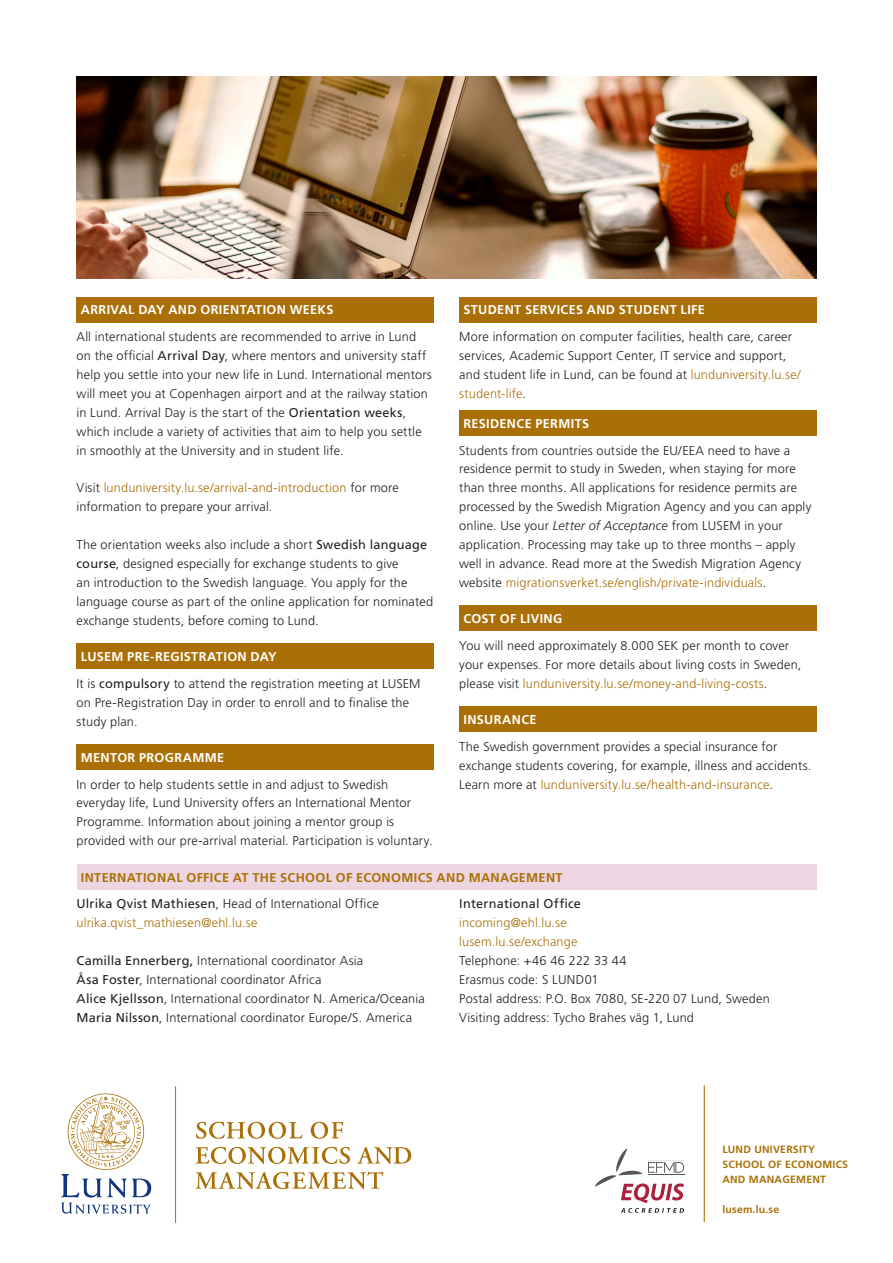
<style>
.page{position:relative;width:893px;height:1263px;background:#fff}
.page>*{position:absolute;margin:0;border:0;box-sizing:border-box;transform-origin:0 0}
.Svart_Brödtext_utan{font:300 12.75px/18.9px "Frutiger LT Std";letter-spacing:.015em;color:#231f20}
.Svart_Brödtext_utan-2{font:300 12.75px/18.9px "Frutiger LT Std";letter-spacing:.01em;color:#aa7007}
.Brons_Underrubrik_1{font:700 12.75px "Frutiger LT Std";letter-spacing:.025em;color:#fff}
.Brons_Underrubrik_1-2{font:700 12.75px "Frutiger LT Std";letter-spacing:.025em;color:#aa7007}
.Svart_Brödtext_utan-3{font:12.75px "Frutiger LT Std";letter-spacing:.015em;color:#231f20}
.t1{font:700 10.5px/15px "Frutiger LT Std";letter-spacing:.02em;color:#aa7007}
.s1{font-weight:400}
.s2{color:#231f20}
.s3{color:#aa7007}
.s4{font-style:italic}
</style>
<div class="page">
<div style="left:77px;top:864px;width:739px;height:25px;background:#edd6e1"></div>
<div style="left:77px;top:297px;width:357px;height:25px;background:#aa7007"></div>
<div style="left:77px;top:744px;width:357px;height:26px;background:#aa7007"></div>
<div style="left:459px;top:297px;width:357px;height:25px;background:#aa7007"></div>
<div style="left:459px;top:707px;width:357px;height:25px;background:#aa7007"></div>
<div style="left:459px;top:410px;width:357px;height:26px;background:#aa7007"></div>
<div style="left:459px;top:606px;width:357px;height:25px;background:#aa7007"></div>
<div style="left:77px;top:644px;width:357px;height:25px;background:#aa7007"></div>
<hr style="left:704px;top:1085px;width:1px;height:137px;background:#aa7007">
<svg style="left:595px;top:1148px;width:89px;height:65px"></svg>
<hr style="left:648px;top:1174px;width:36px;height:1px;background:#54575a">
<svg style="left:61px;top:1093px;width:90px;height:120px"></svg>
<hr style="left:175px;top:1086px;width:1px;height:137px;background:#aa7007">
<svg style="left:196px;top:1122px;width:106px;height:17px"></svg>
<svg style="left:311px;top:1122px;width:32px;height:17px"></svg>
<svg style="left:196px;top:1147px;width:154px;height:17px"></svg>
<svg style="left:357px;top:1147px;width:54px;height:17px"></svg>
<svg style="left:196px;top:1172px;width:187px;height:17px"></svg>
<img style="left:77px;top:77px;width:739px;height:201px">
<p class="Brons_Underrubrik_1" style="left:81px;top:302px;width:254px">ARRIVAL DAY AND ORIENTATION WEEKS</p>
<p class="Svart_Brödtext_utan" style="left:77px;top:327px;width:357px">All international students are recommended to arrive in Lund on the official <span class="s1">Arrival Day</span>, where mentors and university staff help you settle into your new life in Lund. International mentors will meet you at Copenhagen airport and at the railway station in Lund. Arrival Day is the start of the <span class="s1">Orientation weeks</span>, which include a variety of activities that aim to help you settle in smoothly at the University and in student life.</p>
<p class="Svart_Brödtext_utan-2" style="left:77px;top:479px;width:324px"><span class="s2">Visit</span> lunduniversity.lu.se/arrival-and-introduction <span class="s2">for more information to prepare your arrival.</span></p>
<p class="Svart_Brödtext_utan" style="left:77px;top:535px;width:358px">The orientation weeks also include a short <span class="s1">Swedish language course</span>, designed especially for exchange students to give<br>an introduction to the Swedish language. You apply for the language course as part of the online application for nominated exchange students, before coming to Lund.</p>
<p class="Brons_Underrubrik_1" style="left:81px;top:649px;width:197px">LUSEM PRE-REGISTRATION DAY</p>
<p class="Svart_Brödtext_utan" style="left:77px;top:674px;width:346px">It is <span class="s1">compulsory</span> to attend the registration meeting at LUSEM on Pre-Registration Day in order to enroll and to finalise the study plan.</p>
<p class="Brons_Underrubrik_1" style="left:81px;top:750px;width:145px">MENTOR PROGRAMME</p>
<p class="Svart_Brödtext_utan" style="left:77px;top:775px;width:358px">In order to help students settle in and adjust to Swedish everyday life, Lund University offers an International Mentor Programme. Information about joining a mentor group is provided with our pre-arrival material. Participation is voluntary.</p>
<p class="Brons_Underrubrik_1" style="left:463px;top:302px;width:243px">STUDENT SERVICES AND STUDENT LIFE</p>
<p class="Svart_Brödtext_utan" style="left:459px;top:327px;width:343px">More information on computer facilities, health care, career services, Academic Support Center, IT service and support, and student life in Lund, can be found at <span class="s3">lunduniversity.lu.se/ student-life</span>.</p>
<p class="Brons_Underrubrik_1" style="left:463px;top:416px;width:127px">RESIDENCE PERMITS</p>
<p class="Svart_Brödtext_utan" style="left:459px;top:441px;width:354px">Students from countries outside the EU/EEA need to have a residence permit to study in Sweden, when staying for more than three months. All applications for residence permits are processed by the Swedish Migration Agency and you can apply online. Use your <span class="s4">Letter of Acceptance</span> from LUSEM in your application. Processing may take up to three months – apply well in advance. Read more at the Swedish Migration Agency website <span class="s3">migrationsverket.se/english/private-individuals</span>.</p>
<p class="Brons_Underrubrik_1" style="left:463px;top:611px;width:100px">COST OF LIVING</p>
<p class="Svart_Brödtext_utan" style="left:459px;top:636px;width:344px">You will need approximately 8.000 SEK per month to cover your expenses. For more details about living costs in Sweden, please visit <span class="s3">lunduniversity.lu.se/money-and-living-costs</span>.</p>
<p class="Brons_Underrubrik_1" style="left:463px;top:712px;width:75px">INSURANCE</p>
<p class="Svart_Brödtext_utan" style="left:459px;top:737px;width:354px">The Swedish government provides a special insurance for exchange students covering, for example, illness and accidents.<br>Learn more at <span class="s3">lunduniversity.lu.se/health-and-insurance</span>.</p>
<p class="Brons_Underrubrik_1-2" style="left:81px;top:869px;width:483px">INTERNATIONAL OFFICE AT THE SCHOOL OF ECONOMICS AND MANAGEMENT</p>
<p class="Svart_Brödtext_utan" style="left:77px;top:894px;width:304px"><span class="s1">Ulrika Qvist Mathiesen</span>, Head of International Office</p>
<p class="Svart_Brödtext_utan-2" style="left:77px;top:913px;width:182px">ulrika.qvist_mathiesen@ehl.lu.se</p>
<p class="Svart_Brödtext_utan" style="left:77px;top:951px;width:288px"><span class="s1">Camilla Ennerberg,</span> International coordinator Asia</p>
<p class="Svart_Brödtext_utan" style="left:77px;top:970px;width:247px"><span class="s1">Åsa Foster</span>, International coordinator Africa</p>
<p class="Svart_Brödtext_utan" style="left:77px;top:989px;width:350px"><span class="s1">Alice Kjellsson</span>, International coordinator N. America/Oceania<br><span class="s1">Maria Nilsson</span>, International coordinator Europe/S. America</p>
<p class="Svart_Brödtext_utan-3" style="left:459px;top:896px;width:123px">International Office</p>
<p class="Svart_Brödtext_utan-2" style="left:459px;top:913px;width:109px">incoming@ehl.lu.se</p>
<p class="Svart_Brödtext_utan-2" style="left:459px;top:932px;width:120px">lusem.lu.se/exchange</p>
<p class="Svart_Brödtext_utan" style="left:459px;top:951px;width:169px">Telephone: +46 46 222 33 44</p>
<p class="Svart_Brödtext_utan" style="left:459px;top:970px;width:312px">Erasmus code: S LUND01<br>Postal address: P.O. Box 7080, SE-220 07 Lund, Sweden</p>
<p class="Svart_Brödtext_utan" style="left:459px;top:1008px;width:236px">Visiting address: Tycho Brahes väg 1, Lund</p>
<p class="t1" style="left:722px;top:1142px;width:94px">LUND UNIVERSITY</p>
<p class="t1" style="left:722px;top:1157px;width:127px">SCHOOL OF ECONOMICS<br>AND MANAGEMENT</p>
<p class="t1" style="left:722px;top:1202px;width:58px">lusem.lu.se</p>
</div>
